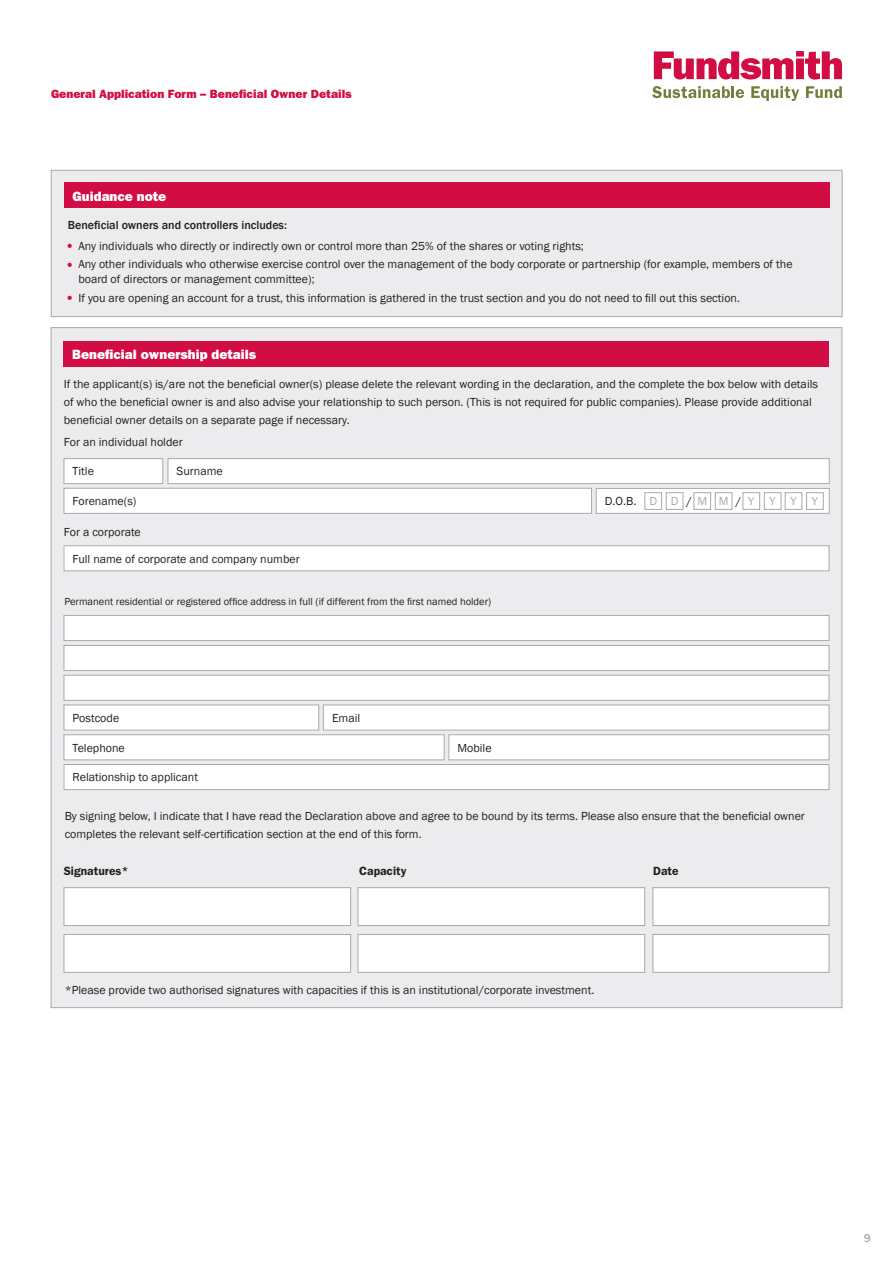
<style>
.page{position:relative;width:893px;height:1263px;background:#fff}
.page>*{position:absolute;margin:0;border:0;box-sizing:border-box;transform-origin:0 0}
.t1{font:800 13.5px "Franklin Gothic";color:#fff}
.t2{font:12px/18px "Franklin Gothic";color:#231f20}
.t3{font:800 12px "Franklin Gothic";color:#d20d44}
.t4{font:500 12px "Franklin Gothic";color:#231f20}
.t5{font:600 12px "Franklin Gothic";color:#231f20}
.t6{font:12px "Franklin Gothic";color:#a8a9ad}
.t7{font:500 12px "Franklin Gothic";color:#a8a9ad}
.t8{font:10.5px "Franklin Gothic";color:#231f20}
.s1{font-size:15px;color:#d20d44}
</style>
<div class="page">
<svg style="left:652px;top:86px;width:92px;height:12px"></svg>
<svg style="left:751px;top:86px;width:48px;height:15px"></svg>
<svg style="left:806px;top:86px;width:36px;height:12px"></svg>
<svg style="left:654px;top:51px;width:188px;height:29px"></svg>
<div style="left:51px;top:327px;width:791px;height:681px;background:#ececee;border:1px solid #a8a9ad"></div>
<div style="left:64px;top:341px;width:765px;height:26px;background:#d20d44"></div>
<div style="left:64px;top:546px;width:765px;height:25px;background:#fff"></div>
<div style="left:64px;top:545px;width:765px;height:26px;border:1px solid #a8a9ad"></div>
<div style="left:64px;top:645px;width:765px;height:26px;background:#fff;border:1px solid #a8a9ad"></div>
<div style="left:64px;top:675px;width:765px;height:25px;background:#fff;border:1px solid #a8a9ad"></div>
<div style="left:64px;top:705px;width:255px;height:25px;background:#fff"></div>
<div style="left:64px;top:705px;width:255px;height:25px;border:1px solid #a8a9ad"></div>
<div style="left:323px;top:705px;width:506px;height:25px;background:#fff"></div>
<div style="left:323px;top:705px;width:506px;height:25px;border:1px solid #a8a9ad"></div>
<div style="left:64px;top:735px;width:380px;height:25px;background:#fff"></div>
<div style="left:64px;top:734px;width:380px;height:26px;border:1px solid #a8a9ad"></div>
<div style="left:64px;top:764px;width:765px;height:26px;background:#fff"></div>
<div style="left:64px;top:764px;width:765px;height:26px;border:1px solid #a8a9ad"></div>
<div style="left:449px;top:735px;width:380px;height:25px;background:#fff"></div>
<div style="left:449px;top:734px;width:380px;height:26px;border:1px solid #a8a9ad"></div>
<div style="left:64px;top:615px;width:765px;height:26px;background:#fff;border:1px solid #a8a9ad"></div>
<div style="left:64px;top:887px;width:287px;height:39px;background:#fff;border:1px solid #a8a9ad"></div>
<div style="left:64px;top:934px;width:287px;height:38px;background:#fff;border:1px solid #a8a9ad"></div>
<div style="left:358px;top:887px;width:287px;height:39px;background:#fff;border:1px solid #a8a9ad"></div>
<div style="left:358px;top:934px;width:287px;height:38px;background:#fff;border:1px solid #a8a9ad"></div>
<div style="left:653px;top:887px;width:176px;height:39px;background:#fff;border:1px solid #a8a9ad"></div>
<div style="left:653px;top:934px;width:176px;height:38px;background:#fff;border:1px solid #a8a9ad"></div>
<div style="left:64px;top:459px;width:99px;height:25px;background:#fff"></div>
<div style="left:64px;top:458px;width:99px;height:26px;border:1px solid #a8a9ad"></div>
<div style="left:168px;top:459px;width:661px;height:25px;background:#fff"></div>
<div style="left:168px;top:458px;width:661px;height:26px;border:1px solid #a8a9ad"></div>
<div style="left:64px;top:488px;width:527px;height:25px;background:#fff"></div>
<div style="left:64px;top:488px;width:528px;height:25px;border:1px solid #a8a9ad"></div>
<div style="left:596px;top:488px;width:233px;height:25px;background:#fff"></div>
<div style="left:596px;top:488px;width:233px;height:25px;border:1px solid #a8a9ad"></div>
<div style="left:743px;top:492px;width:17px;height:18px;border:1px solid #a8a9ad"></div>
<div style="left:764px;top:492px;width:17px;height:18px;border:1px solid #a8a9ad"></div>
<div style="left:694px;top:492px;width:17px;height:18px;border:1px solid #a8a9ad"></div>
<div style="left:715px;top:492px;width:17px;height:18px;border:1px solid #a8a9ad"></div>
<div style="left:645px;top:492px;width:17px;height:18px;border:1px solid #a8a9ad"></div>
<div style="left:666px;top:492px;width:17px;height:18px;border:1px solid #a8a9ad"></div>
<div style="left:785px;top:492px;width:17px;height:18px;border:1px solid #a8a9ad"></div>
<div style="left:806px;top:492px;width:17px;height:18px;border:1px solid #a8a9ad"></div>
<div style="left:51px;top:170px;width:791px;height:147px;background:#ececee;border:1px solid #a8a9ad"></div>
<div style="left:64px;top:183px;width:766px;height:25px;background:#d20d44"></div>
<p class="t3" style="left:51px;top:87px;width:302px">General Application Form – Beneficial Owner Details</p>
<p class="t1" style="left:73px;top:188px;width:95px">Guidance note</p>
<p class="t4" style="left:68px;top:217px;width:221px">Beneficial owners and controllers includes:</p>
<p class="t2" style="left:65px;top:237px;width:521px"><span class="s1">•</span> Any individuals who directly or indirectly own or control more than 25% of the shares or voting rights;</p>
<p class="t2" style="left:78px;top:257px;width:716px;line-height:15px;text-indent:-14px"><span class="s1">•</span> Any other individuals who otherwise exercise control over the management of the body corporate or partnership (for example, members of the board of directors or management committee);</p>
<p class="t2" style="left:65px;top:289px;width:677px"><span class="s1">•</span> If you are opening an account for a trust, this information is gathered in the trust section and you do not need to fill out this section.</p>
<p class="t1" style="left:72px;top:347px;width:185px">Beneficial ownership details</p>
<p class="t2" style="left:64px;top:375px;width:756px">If the applicant(s) is/are not the beneficial owner(s) please delete the relevant wording in the declaration, and the complete the box below with details of who the beneficial owner is and also advise your relationship to such person. (This is not required for public companies). Please provide additional beneficial owner details on a separate page if necessary.</p>
<p class="t2" style="left:64px;top:433px;width:120px">For an individual holder</p>
<p class="t2" style="left:73px;top:463px;width:23px">Title</p>
<p class="t2" style="left:177px;top:463px;width:48px">Surname</p>
<p class="t2" style="left:73px;top:492px;width:65px">Forename(s)</p>
<p class="t2" style="left:605px;top:492px;width:33px">D.O.B.</p>
<p class="t6" style="left:649px;top:494px;width:9px">D</p>
<p class="t6" style="left:671px;top:494px;width:9px">D</p>
<p class="t2" style="left:686px;top:492px;width:7px">/</p>
<p class="t6" style="left:697px;top:494px;width:11px">M</p>
<p class="t6" style="left:719px;top:494px;width:11px">M</p>
<p class="t2" style="left:736px;top:492px;width:7px">/</p>
<p class="t6" style="left:748px;top:494px;width:8px">Y</p>
<p class="t6" style="left:770px;top:494px;width:8px">Y</p>
<p class="t6" style="left:790px;top:494px;width:8px">Y</p>
<p class="t6" style="left:812px;top:494px;width:8px">Y</p>
<p class="t2" style="left:64px;top:523px;width:78px">For a corporate</p>
<p class="t2" style="left:73px;top:550px;width:229px">Full name of corporate and company number</p>
<p class="t8" style="left:64px;top:595px;width:428px">Permanent residential or registered office address in full (if different from the first named holder)</p>
<p class="t2" style="left:73px;top:709px;width:48px">Postcode</p>
<p class="t2" style="left:332px;top:709px;width:30px">Email</p>
<p class="t2" style="left:73px;top:739px;width:54px">Telephone</p>
<p class="t2" style="left:73px;top:768px;width:127px">Relationship to applicant</p>
<p class="t2" style="left:457px;top:739px;width:36px">Mobile</p>
<p class="t2" style="left:65px;top:807px;width:742px">By signing below, I indicate that I have read the Declaration above and agree to be bound by its terms. Please also ensure that the beneficial owner completes the relevant self-certification section at the end of this form.</p>
<p class="t5" style="left:64px;top:864px;width:67px">Signatures*</p>
<p class="t5" style="left:359px;top:864px;width:49px">Capacity</p>
<p class="t5" style="left:653px;top:864px;width:27px">Date</p>
<p class="t2" style="left:65px;top:981px;width:531px">*Please provide two authorised signatures with capacities if this is an institutional/corporate investment.</p>
<p class="t7" style="left:864px;top:1230px;width:9px">9</p>
</div>
